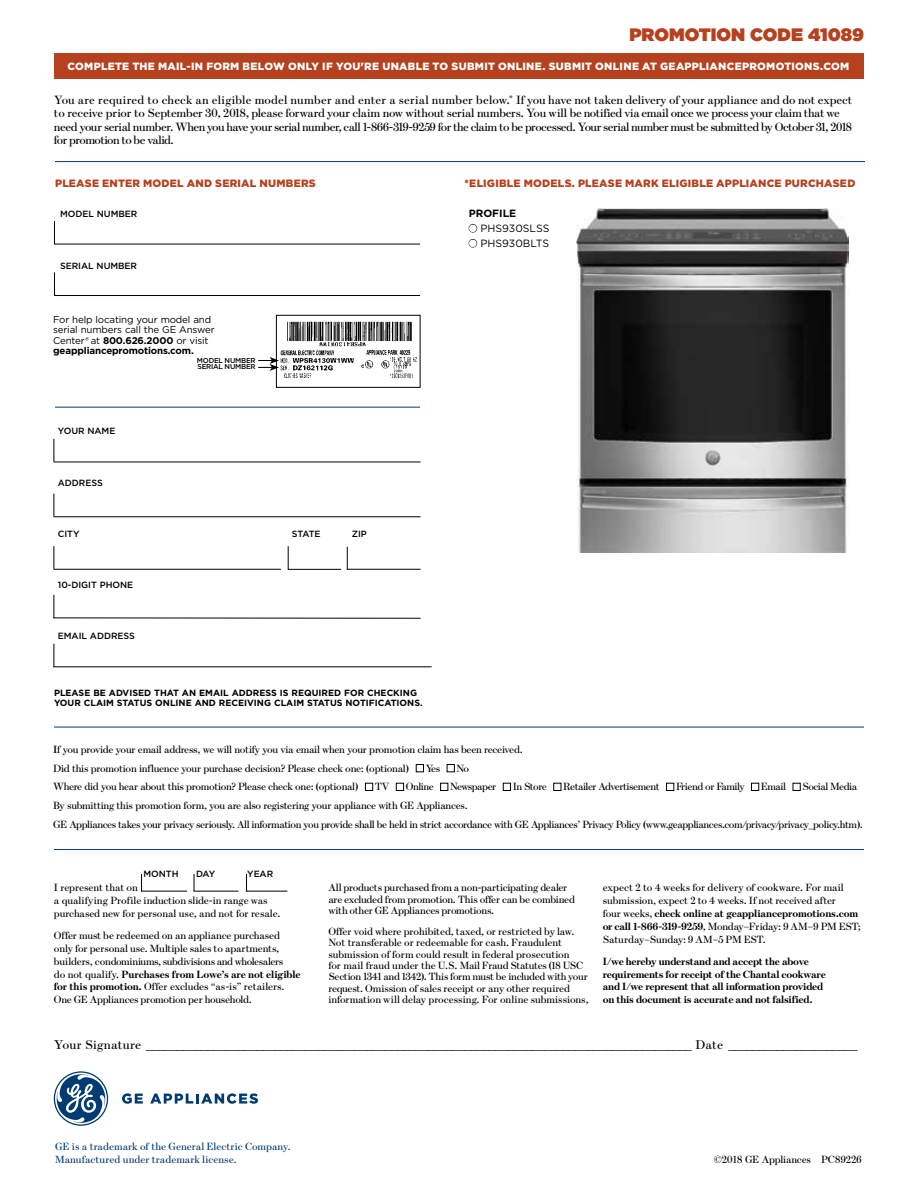
<style>
.page{position:relative;width:918px;height:1188px;background:#fff}
.page>*{position:absolute;margin:0;border:0;box-sizing:border-box;transform-origin:0 0}
.t1{font:900 18px "Gotham";color:#b6411e}
.t2{font:300 13.5px "Escrow";color:#000}
.t3{font:12px/13.5px "Escrow";letter-spacing:-.025em;color:#000}
.t4{font:900 10.65px "Gotham";letter-spacing:.02em;color:#b6411e}
.t5{font:10.5px/12.9px "Escrow";letter-spacing:-.025em;color:#000}
.t6{font:700 10.5px/12.9px "Escrow";letter-spacing:-.02em;color:#000}
.t7{font:900 10.5px "Gotham";letter-spacing:.03em;color:#fff}
.t8{font:10.5px/12px "Escrow";letter-spacing:-.005em;color:#003b71}
.t9{font:10.5px "Escrow";letter-spacing:-.045em;color:#000}
.t10{font:10.5px "Gotham";color:#000}
.t11{font:10.5px "Escrow";letter-spacing:-.055em;color:#000}
.t12{font:700 10.5px "Gotham";color:#000}
.t13{font:9.75px/10.5px "Gotham";letter-spacing:-.015em;color:#000}
.t14{font:700 9px/10.5px "Gotham";color:#000}
.t15{font:500 9px "Gotham";letter-spacing:-.005em;color:#000}
.t16{font:500 7.05px "Gotham";letter-spacing:-.03em;color:#000}
.s1{font-weight:700}
.s2{color:#fff}
.s3{font-weight:600}
.s4{font-weight:400;font-size:12.75px}
</style>
<div class="page">
<svg style="left:53px;top:1071px;width:205px;height:55px"></svg>
<hr style="left:54px;top:666px;width:378px;height:1px;background:#000">
<svg style="left:54px;top:644px;width:1px;height:23px"></svg>
<hr style="left:288px;top:569px;width:53px;height:1px;background:#000">
<svg style="left:288px;top:546px;width:1px;height:23px"></svg>
<hr style="left:347px;top:569px;width:74px;height:1px;background:#000">
<svg style="left:347px;top:547px;width:1px;height:23px"></svg>
<div style="left:416px;top:764px;width:8px;height:8px;border:1px solid #000"></div>
<div style="left:447px;top:764px;width:8px;height:8px;border:1px solid #000"></div>
<div style="left:365px;top:783px;width:8px;height:8px;border:1px solid #000"></div>
<div style="left:396px;top:783px;width:8px;height:8px;border:1px solid #000"></div>
<div style="left:440px;top:783px;width:8px;height:8px;border:1px solid #000"></div>
<div style="left:503px;top:783px;width:8px;height:8px;border:1px solid #000"></div>
<div style="left:553px;top:783px;width:8px;height:8px;border:1px solid #000"></div>
<div style="left:666px;top:783px;width:8px;height:8px;border:1px solid #000"></div>
<div style="left:751px;top:783px;width:8px;height:8px;border:1px solid #000"></div>
<div style="left:793px;top:783px;width:8px;height:8px;border:1px solid #000"></div>
<hr style="left:141px;top:891px;width:46px;height:1px;background:#000">
<svg style="left:141px;top:874px;width:1px;height:17px"></svg>
<hr style="left:193px;top:891px;width:45px;height:1px;background:#000">
<svg style="left:194px;top:874px;width:1px;height:17px"></svg>
<hr style="left:246px;top:891px;width:41px;height:1px;background:#000">
<svg style="left:246px;top:874px;width:1px;height:17px"></svg>
<img style="left:281px;top:321px;width:136px;height:58px">
<div style="left:276px;top:315px;width:144px;height:73px;border:1px solid #000"></div>
<svg style="left:258px;top:357px;width:21px;height:14px"></svg>
<div style="left:54px;top:53px;width:810px;height:25px;background:#b6411e"></div>
<hr style="left:54px;top:849px;width:810px;height:1px;background:#003b71">
<hr style="left:54px;top:727px;width:810px;height:1px;background:#003b71">
<hr style="left:55px;top:161px;width:810px;height:1px;background:#003b71">
<hr style="left:55px;top:407px;width:365px;height:1px;background:#003b71">
<hr style="left:54px;top:618px;width:367px;height:1px;background:#000">
<svg style="left:54px;top:595px;width:1px;height:23px"></svg>
<hr style="left:54px;top:569px;width:227px;height:1px;background:#000">
<svg style="left:54px;top:546px;width:1px;height:24px"></svg>
<hr style="left:54px;top:516px;width:367px;height:1px;background:#000">
<svg style="left:54px;top:494px;width:1px;height:23px"></svg>
<hr style="left:54px;top:462px;width:367px;height:1px;background:#000">
<svg style="left:54px;top:439px;width:1px;height:23px"></svg>
<hr style="left:55px;top:244px;width:365px;height:1px;background:#000">
<svg style="left:54px;top:221px;width:1px;height:23px"></svg>
<hr style="left:55px;top:295px;width:365px;height:1px;background:#000">
<svg style="left:54px;top:272px;width:1px;height:24px"></svg>
<div style="left:469px;top:224px;width:8px;height:8px;border:1px solid #000;border-radius:50%"></div>
<div style="left:469px;top:239px;width:8px;height:8px;border:1px solid #000;border-radius:50%"></div>
<img style="left:577px;top:208px;width:272px;height:344px">
<h1 class="t1" style="left:629px;top:21px;width:236px">PROMOTION CODE 41089</h1>
<p class="t7" style="left:67px;top:59px;width:783px">COMPLETE THE MAIL-IN FORM BELOW ONLY IF YOU'RE UNABLE TO SUBMIT ONLINE. SUBMIT ONLINE AT GEAPPLIANCEPROMOTIONS.COM</p>
<p class="t3" style="left:54px;top:93px;width:800px">You are required to check an eligible model number and enter a serial number below.<sup>*</sup> If you have not taken delivery of your appliance and do not expect to receive prior to September 30, 2018, please forward your claim now without serial numbers. You will be notified via email once we process your claim that we need your serial number. When you have your serial number, call 1-866-319-9259 for the claim to be processed. Your serial number must be submitted by October 31, 2018 for promotion to be valid.</p>
<p class="t4" style="left:55px;top:176px;width:56px">PLEASE ENTER</p>
<p class="t4" style="left:143px;top:176px;width:9px">MODEL</p>
<p class="t4" style="left:187px;top:176px;width:10px">AND</p>
<p class="t4" style="left:215px;top:176px;width:8px">SERIAL</p>
<p class="t4" style="left:259px;top:176px;width:10px">NUM</p>
<p class="t4" style="left:286px;top:176px;width:11px">BERS</p>
<p class="t4" style="left:465px;top:176px;width:392px">* E LIGIBLE MODELS. PLEASE MARK ELIGIBLE APPLIANCE PURCHASED</p>
<p class="t15" style="left:60px;top:208px;width:79px">MODEL NUMBER</p>
<p class="t15" style="left:60px;top:260px;width:79px">SERIAL NUMBER</p>
<p class="t13" style="left:53px;top:314px;width:163px">For help locating your model and serial numbers call the GE Answer<br>Center® at <span class="s1">800.626.2000</span> or visit<br><span class="s1">GEAPPLIANCEPROMOTIONS.COM.</span></p>
<p class="t16" style="left:197px;top:362px;width:10px">SERIAL</p>
<p class="t16" style="left:225px;top:362px;width:27px">NUMBER</p>
<p class="t16" style="left:197px;top:355px;width:12px">MODEL</p>
<p class="t16" style="left:225px;top:355px;width:27px">NUMBER</p>
<p class="t15" style="left:58px;top:425px;width:59px">YOUR NAME</p>
<p class="t15" style="left:58px;top:477px;width:46px">ADDRESS</p>
<p class="t15" style="left:58px;top:528px;width:23px">CITY</p>
<p class="t15" style="left:292px;top:528px;width:30px">STATE</p>
<p class="t15" style="left:352px;top:528px;width:17px">ZIP</p>
<p class="t15" style="left:58px;top:579px;width:77px">10-DIGIT PHONE</p>
<p class="t15" style="left:58px;top:630px;width:78px">EMAIL ADDRESS</p>
<p class="t14" style="left:54px;top:687px;width:370px">PLEASE BE ADVISED THAT AN EMAIL ADDRESS IS REQUIRED FOR CHECKING<br>YOUR CLAIM STATUS ONLINE AND RECEIVING CLAIM STATUS NOTIFICATIONS.</p>
<p class="t12" style="left:469px;top:206px;width:9px">PRO</p>
<p class="t12" style="left:492px;top:206px;width:25px">FILE</p>
<p class="t10" style="left:469px;top:221px;width:82px"><span class="s2">●</span> PHS930SLSS</p>
<p class="t10" style="left:469px;top:236px;width:82px"><span class="s2">●</span> PHS930BLTS</p>
<p class="t5" style="left:53px;top:740px;width:471px;line-height:18.6px"><span class="s3">I</span>f you provide your email address, we will notify you via email when your promotion claim has been received.<br>Did this promotion influence your purchase decision? Please check one: (optional)</p>
<p class="t5" style="left:426px;top:762px;width:16px">Yes</p>
<p class="t5" style="left:457px;top:762px;width:14px">No</p>
<p class="t5" style="left:53px;top:780px;width:307px">Where did you hear about this promotion? Please check one: (optional)</p>
<p class="t5" style="left:375px;top:780px;width:16px">TV</p>
<p class="t5" style="left:406px;top:780px;width:29px">Online</p>
<p class="t11" style="left:450px;top:780px;width:48px">Newspaper</p>
<p class="t5" style="left:513px;top:780px;width:36px">In Store</p>
<p class="t9" style="left:563px;top:780px;width:98px">Retailer Advertisement</p>
<p class="t9" style="left:676px;top:780px;width:70px">Friend or Family</p>
<p class="t5" style="left:761px;top:780px;width:27px">Email</p>
<p class="t9" style="left:802px;top:780px;width:56px">Social Media</p>
<p class="t5" style="left:53px;top:796px;width:811px;line-height:18.6px">By submitting this promotion form, you are also registering your appliance with GE Appliances.<br>GE Appliances takes your privacy seriously. All information you provide shall be held in strict accordance with GE Appliances’ Privacy Policy (www.geappliances.com/privacy/privacy_policy.htm).</p>
<p class="t15" style="left:144px;top:868px;width:16px">MONTH</p>
<p class="t15" style="left:196px;top:868px;width:11px">DAY</p>
<p class="t15" style="left:247px;top:868px;width:14px">YEAR</p>
<p class="t5" style="left:54px;top:881px;width:228px">I represent that on<br>a qualifying Profile induction slide-in range was purchased new for personal use, and not for resale.</p>
<p class="t5" style="left:54px;top:929px;width:248px">Offer must be redeemed on an appliance purchased only for personal use. Multiple sales to apartments, builders, condominiums, subdivisions and wholesalers<br>do not qualify. <span class="s1">Purchases from Lowe’s are not eligible for this promotion.</span> Offer excludes “as-is” retailers.<br>One GE Appliances promotion per household.</p>
<p class="t5" style="left:328px;top:882px;width:248px;line-height:11.4px">All products purchased from a non-participating dealer are excluded from promotion. This offer can be combined with other GE Appliances promotions.</p>
<p class="t5" style="left:328px;top:925px;width:262px;line-height:11.4px">Offer void where prohibited, taxed, or restricted by law.<br>Not transferable or redeemable for cash. Fraudulent submission of form could result in federal prosecution<br>for mail fraud under the U.S. Mail Fraud Statutes (18 USC Section 1341 and 1342). This form must be included with your request. Omission of sales receipt or any other required information will delay processing. For online submissions,</p>
<p class="t5" style="left:603px;top:881px;width:260px">expect 2 to 4 weeks for delivery of cookware. For mail submission, expect 2 to 4 weeks. If not received after<br>four weeks, <span class="s1">check online at geappliancepromotions.com or call 1-866-319-9259</span>, Monday–Friday: 9 AM–9 PM EST; Saturday–Sunday: 9 AM–5 PM EST.</p>
<p class="t6" style="left:603px;top:954px;width:225px">I/we hereby understand and accept the above requirements for receipt of the Chantal cookware and I/we represent that all information provided on this document is accurate and not falsified.</p>
<p class="t2" style="left:54px;top:1036px;width:804px"><span class="s4">Your Signature</span> _________________________________________________________________________________________ <span class="s4">Date</span> _____________________</p>
<p class="t8" style="left:55px;top:1141px;width:237px">GE is a trademark of the General Electric Company.<br>Manufactured under trademark license.</p>
<p class="t5" style="left:714px;top:1152px;width:149px">©2018 GE Appliances PC89226</p>
</div>
